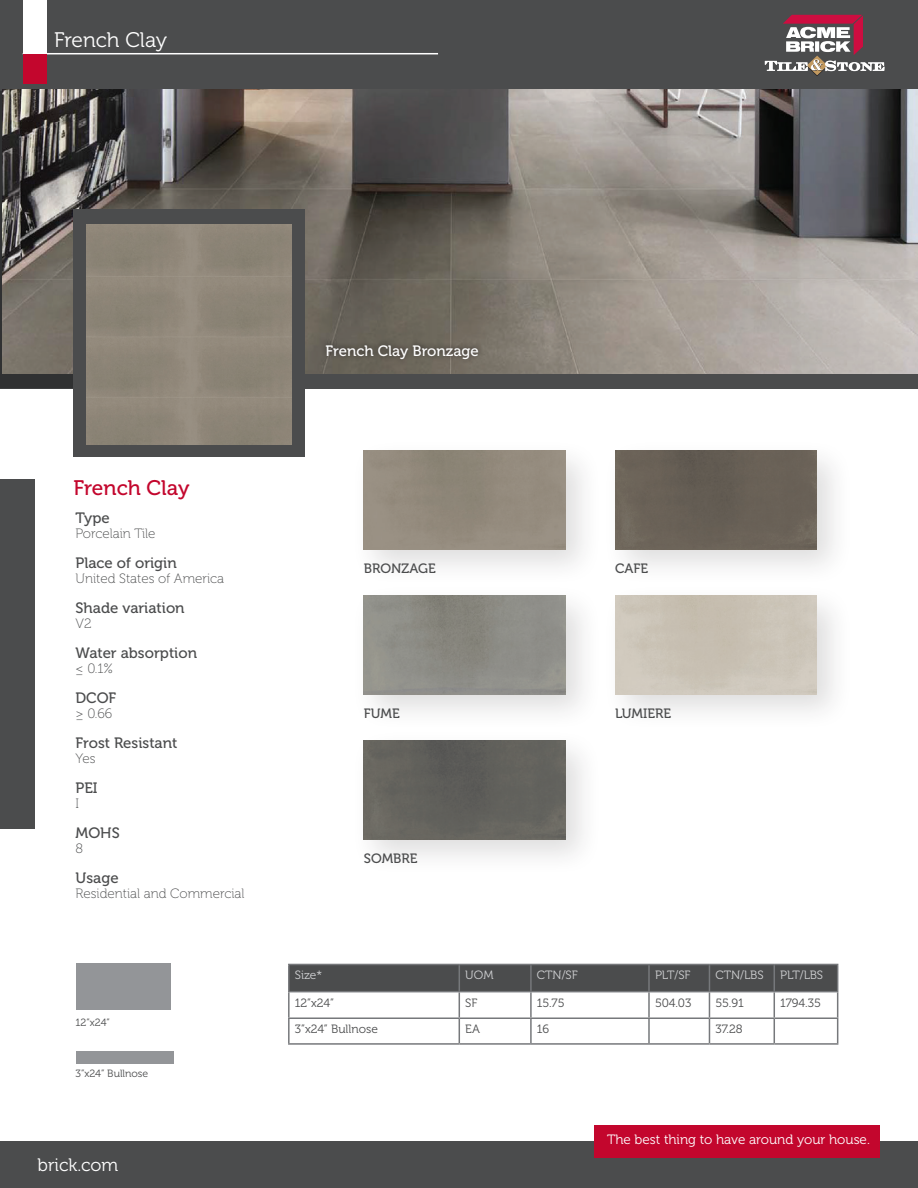
<style>
.page{position:relative;width:918px;height:1188px;background:#fff}
.page>*{position:absolute;margin:0;border:0;box-sizing:border-box;transform-origin:0 0}
.t1{font:21px "Museo 300";color:#fff}
.t2{font:21px "Museo 500";color:#c3062d}
.t3{font:18px "Museo 300";color:#fff}
.t4{font:15px "Museo 500";color:#4b4c4d}
.t5{font:15px "Museo 500";color:#fff}
.t6{font:13.5px "Museo 100";color:#4b4c4d}
.t7{font:13.5px "Museo 300";color:#fff}
.t8{font:13.5px "Museo 500";color:#4b4c4d}
.t9{font:12px "Museo 300";color:#4b4c4d}
.t10{font:12px "Museo 300";color:#d1d2d4}
.t11{font:10.5px "Museo 300";color:#4b4c4d}
</style>
<div class="page">
<div style="left:351px;top:438px;width:251px;height:149px;background:#231f20;opacity:.15"></div>
<img style="left:364px;top:451px;width:201px;height:98px">
<div style="left:602px;top:438px;width:252px;height:149px;background:#231f20;opacity:.15"></div>
<div style="left:615px;top:451px;width:201px;height:98px;background:#696157"></div>
<div style="left:351px;top:583px;width:251px;height:149px;background:#231f20;opacity:.15"></div>
<img style="left:364px;top:596px;width:201px;height:98px">
<div style="left:602px;top:583px;width:252px;height:149px;background:#231f20;opacity:.15"></div>
<img style="left:615px;top:596px;width:201px;height:98px">
<div style="left:351px;top:728px;width:251px;height:149px;background:#231f20;opacity:.15"></div>
<img style="left:364px;top:741px;width:201px;height:98px">
<div style="left:0;top:0;width:918px;height:389px;background:#4b4c4d"></div>
<svg style="left:0;top:90px;width:73px;height:298px;background:#383839"></svg>
<div style="left:0;top:1142px;width:918px;height:46px;background:#4b4c4d"></div>
<div style="left:0;top:480px;width:35px;height:349px;background:#4b4c4d"></div>
<img style="left:3px;top:90px;width:915px;height:284px">
<hr style="left:23px;top:53px;width:415px;height:1px;background:#fff">
<div style="left:23px;top:0;width:23px;height:54px;background:#fff"></div>
<div style="left:23px;top:54px;width:23px;height:30px;background:#c3062d"></div>
<div style="left:594px;top:1125px;width:286px;height:32px;background:#c3062d"></div>
<div style="left:74px;top:210px;width:231px;height:247px;background:#4b4c4d"></div>
<div style="left:321px;top:339px;width:163px;height:26px;background:#231f20;opacity:.81"></div>
<hr style="left:288px;top:964px;width:171px;height:1px;background:#76787b">
<hr style="left:288px;top:965px;width:2px;height:26px;background:#76787b">
<hr style="left:288px;top:991px;width:171px;height:1px;background:#76787b">
<hr style="left:288px;top:992px;width:2px;height:25px;background:#76787b">
<hr style="left:288px;top:1017px;width:171px;height:2px;background:#76787b">
<hr style="left:288px;top:1019px;width:2px;height:24px;background:#76787b">
<hr style="left:288px;top:1043px;width:171px;height:2px;background:#76787b">
<hr style="left:459px;top:1043px;width:72px;height:2px;background:#76787b">
<hr style="left:531px;top:1043px;width:118px;height:2px;background:#76787b">
<hr style="left:649px;top:1043px;width:60px;height:2px;background:#76787b">
<hr style="left:709px;top:1043px;width:65px;height:2px;background:#76787b">
<hr style="left:774px;top:1043px;width:64px;height:2px;background:#76787b">
<svg style="left:289px;top:964px;width:549px;height:79px"></svg>
<hr style="left:709px;top:1017px;width:65px;height:2px;background:#76787b">
<svg style="left:765px;top:15px;width:120px;height:61px"></svg>
<img style="left:87px;top:225px;width:205px;height:219px">
<div style="left:76px;top:964px;width:94px;height:46px;background:#939598"></div>
<div style="left:76px;top:1051px;width:97px;height:13px;background:#939598"></div>
<h1 class="t1" style="left:54px;top:28px;width:115px">French Clay</h1>
<h1 class="t2" style="left:74px;top:477px;width:118px">French Clay</h1>
<p class="t4" style="left:76px;top:510px;width:36px">Type</p>
<p class="t6" style="left:76px;top:526px;width:81px">Porcelain Tile</p>
<p class="t4" style="left:76px;top:555px;width:103px">Place of origin</p>
<p class="t6" style="left:76px;top:571px;width:150px">United States of America</p>
<p class="t4" style="left:76px;top:600px;width:111px">Shade variation</p>
<p class="t6" style="left:76px;top:616px;width:18px">V2</p>
<p class="t4" style="left:76px;top:645px;width:123px">Water absorption</p>
<p class="t6" style="left:76px;top:661px;width:39px">≤ 0.1%</p>
<p class="t4" style="left:76px;top:690px;width:42px">DCOF</p>
<p class="t6" style="left:76px;top:706px;width:38px">≥ 0.66</p>
<p class="t4" style="left:76px;top:735px;width:103px">Frost Resistant</p>
<p class="t6" style="left:76px;top:751px;width:22px">Yes</p>
<p class="t4" style="left:76px;top:780px;width:24px">PEI</p>
<p class="t6" style="left:76px;top:796px;width:5px">I</p>
<p class="t4" style="left:76px;top:825px;width:46px">MOHS</p>
<p class="t6" style="left:76px;top:841px;width:9px">8</p>
<p class="t4" style="left:76px;top:870px;width:45px">Usage</p>
<p class="t6" style="left:76px;top:886px;width:170px">Residential and Commercial</p>
<p class="t11" style="left:76px;top:1017px;width:36px">12”x24”</p>
<p class="t11" style="left:76px;top:1068px;width:74px">3”x24” Bullnose</p>
<p class="t3" style="left:38px;top:1155px;width:82px">brick.com</p>
<p class="t5" style="left:326px;top:342px;width:155px">French Clay Bronzage</p>
<p class="t8" style="left:364px;top:561px;width:73px">BRONZAGE</p>
<p class="t8" style="left:615px;top:561px;width:35px">CAFE</p>
<p class="t8" style="left:364px;top:706px;width:37px">FUME</p>
<p class="t8" style="left:615px;top:706px;width:58px">LUMIERE</p>
<p class="t8" style="left:364px;top:851px;width:55px">SOMBRE</p>
<p class="t10" style="left:295px;top:969px;width:29px">Size*</p>
<p class="t10" style="left:465px;top:969px;width:30px">UOM</p>
<p class="t10" style="left:537px;top:969px;width:42px">CTN/SF</p>
<p class="t10" style="left:655px;top:969px;width:37px">PLT/SF</p>
<p class="t10" style="left:715px;top:969px;width:50px">CTN/LBS</p>
<p class="t10" style="left:780px;top:969px;width:44px">PLT/LBS</p>
<p class="t9" style="left:295px;top:996px;width:41px">12”x24”</p>
<p class="t9" style="left:465px;top:996px;width:14px">SF</p>
<p class="t9" style="left:537px;top:996px;width:29px">15.75</p>
<p class="t9" style="left:655px;top:996px;width:38px">504.03</p>
<p class="t9" style="left:715px;top:996px;width:30px">55.91</p>
<p class="t9" style="left:780px;top:996px;width:42px">1794.35</p>
<p class="t9" style="left:295px;top:1023px;width:85px">3”x24” Bullnose</p>
<p class="t9" style="left:465px;top:1023px;width:16px">EA</p>
<p class="t9" style="left:537px;top:1023px;width:14px">16</p>
<p class="t9" style="left:715px;top:1023px;width:29px">37.28</p>
<p class="t7" style="left:607px;top:1132px;width:264px">The best thing to have around your house.</p>
</div>
